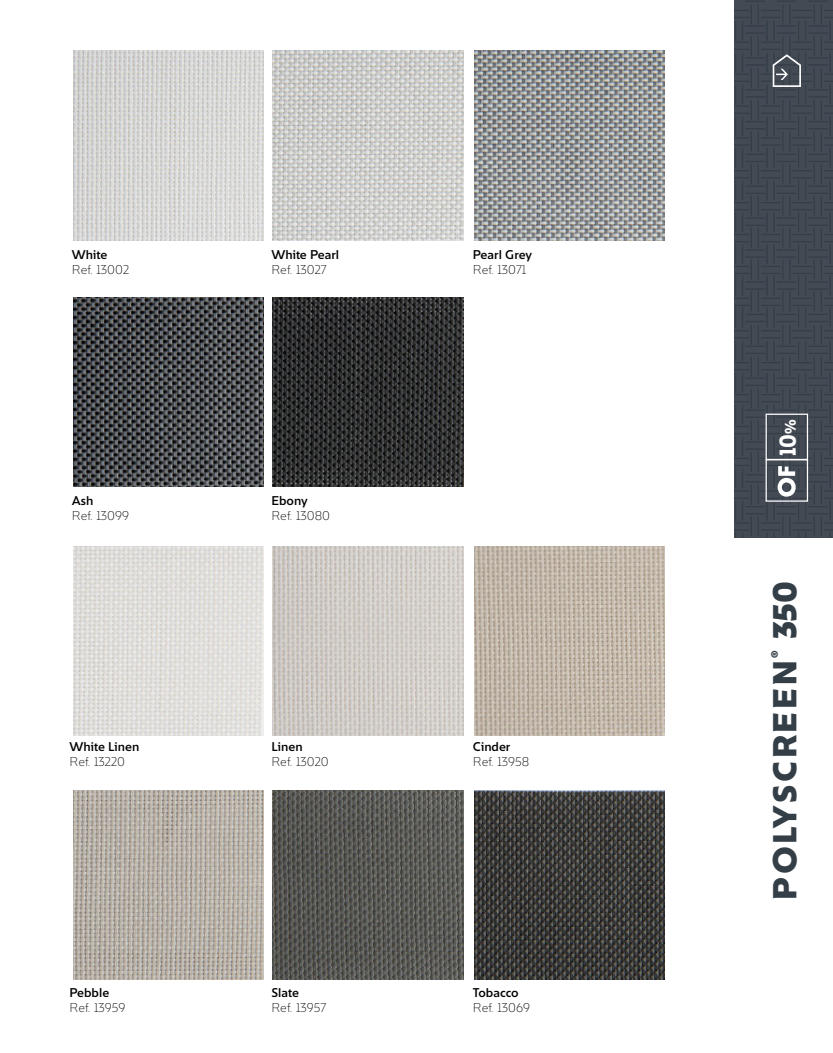
<style>
.page{position:relative;width:833px;height:1053px;background:#fff}
.page>*{position:absolute;margin:0;border:0;box-sizing:border-box;transform-origin:0 0}
.t1{font:900 32.75px "Bandalux Pro";letter-spacing:.075em;color:#333e47}
.t2{font:900 32.75px "Bandalux Pro";color:#333e47}
.t3{font:700 22.62px "Bandalux Pro";color:#fff;scale:.95 1}
.t4{font:900 12.75px "Bandalux Pro";color:#333e47}
.t5{font:300 12.5px "Bandalux Pro";color:#000}
.t6{font:600 12.5px "Bandalux Pro";color:#000}
.s1{font-size:15.12px}
</style>
<div class="page">
<img style="left:73px;top:51px;width:190px;height:189px">
<img style="left:73px;top:297px;width:190px;height:189px">
<img style="left:73px;top:546px;width:190px;height:189px">
<img style="left:73px;top:790px;width:190px;height:189px">
<img style="left:273px;top:51px;width:190px;height:189px">
<img style="left:273px;top:297px;width:190px;height:189px">
<img style="left:273px;top:546px;width:190px;height:189px">
<img style="left:273px;top:790px;width:190px;height:189px">
<img style="left:474px;top:51px;width:190px;height:189px">
<img style="left:474px;top:546px;width:190px;height:189px">
<img style="left:474px;top:790px;width:190px;height:189px">
<svg style="left:734px;top:1px;width:99px;height:536px;background:#424a54"></svg>
<p class="t6" style="left:72px;top:246px;width:37px">White</p>
<p class="t5" style="left:72px;top:261px;width:59px">Ref. 13002</p>
<p class="t6" style="left:271px;top:246px;width:69px">White Pearl</p>
<p class="t5" style="left:271px;top:261px;width:57px">Ref. 13027</p>
<p class="t6" style="left:473px;top:246px;width:61px">Pearl Grey</p>
<p class="t5" style="left:473px;top:261px;width:55px">Ref. 13071</p>
<h2 class="t3" style="left:771px;top:456px;width:40px;rotate:-90deg">10<span class="s1">%</span></h2>
<p class="t6" style="left:72px;top:491px;width:23px">Ash</p>
<p class="t5" style="left:72px;top:506px;width:59px">Ref. 13099</p>
<p class="t6" style="left:271px;top:491px;width:38px">Ebony</p>
<p class="t5" style="left:271px;top:506px;width:60px">Ref. 13080</p>
<h1 class="t2" style="left:760px;top:639px;width:60px;rotate:-90deg">350</h1>
<p class="t4" style="left:766px;top:657px;width:9px;rotate:-90deg">®</p>
<p class="t6" style="left:70px;top:737px;width:71px">White Linen</p>
<p class="t5" style="left:70px;top:752px;width:57px">Ref. 13220</p>
<p class="t6" style="left:271px;top:737px;width:33px">Linen</p>
<p class="t5" style="left:271px;top:752px;width:59px">Ref. 13020</p>
<p class="t6" style="left:473px;top:737px;width:39px">Cinder</p>
<p class="t5" style="left:473px;top:752px;width:58px">Ref. 13958</p>
<h1 class="t1" style="left:760px;top:899px;width:241px;rotate:-90deg">POLYSCREEN</h1>
<p class="t6" style="left:70px;top:983px;width:41px">Pebble</p>
<p class="t5" style="left:70px;top:999px;width:57px">Ref. 13959</p>
<p class="t6" style="left:271px;top:983px;width:29px">Slate</p>
<p class="t5" style="left:271px;top:998px;width:56px">Ref. 13957</p>
<p class="t6" style="left:473px;top:983px;width:47px">Tobacco</p>
<p class="t5" style="left:473px;top:998px;width:59px">Ref. 13069</p>
</div>
